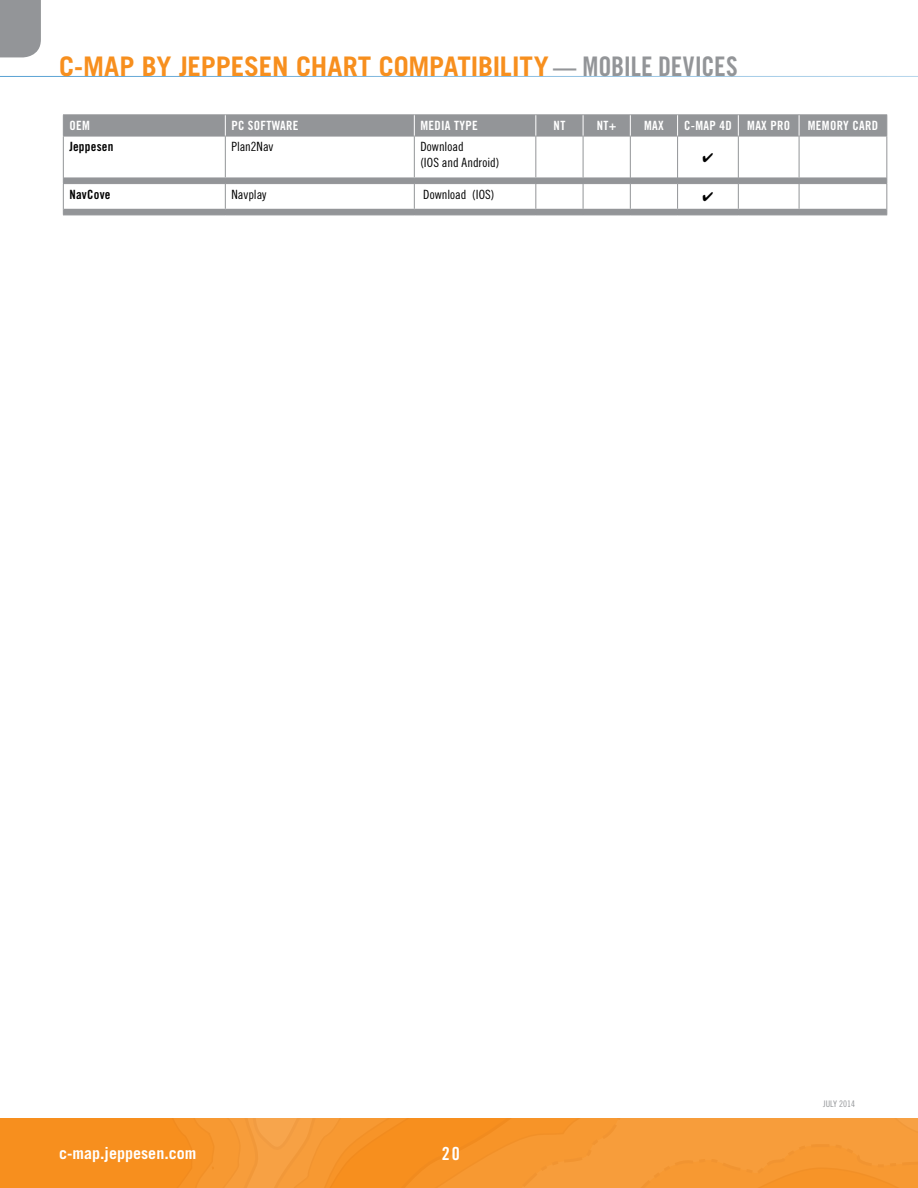
<style>
.page{position:relative;width:918px;height:1188px;background:#fff}
.page>*{position:absolute;margin:0;border:0;box-sizing:border-box;transform-origin:0 0}
.t1{font:700 27px "Trade Gothic LT Std";color:#f78f1e}
.t2{font:18px "Trade Gothic LT Std Bd Cn 20";color:#fff}
.t3{font:700 16.05px "Trade Gothic LT Std";color:#fff}
.t4{font:12.75px "Trade Gothic LT Std Bd Cn 20";letter-spacing:.025em;color:#fff}
.t5{font:12.75px/15.3px "Trade Gothic LT Std Cn 18";color:#000}
.t6{font:12.75px "Trade Gothic LT Std Bd Cn 20";letter-spacing:.02em;color:#000}
.t7{font:12.75px "Trade Gothic Bold Cond Twenty";letter-spacing:.02em;color:#000}
.t8{font:9px "Trade Gothic LT Std Cn 18";color:#939598}
.s1{font-size:24px;color:#939598}
.s2{font-family:"Trade Gothic LT Std Bd Cn 20";font-weight:400;color:#939598}
</style>
<div class="page">
<svg style="left:0;top:1119px;width:918px;height:69px;background:#f6962e"></svg>
<svg style="left:883px;top:1119px;width:35px;height:47px;background:#f69c3b"></svg>
<svg style="left:80px;top:1119px;width:621px;height:69px;background:#f6962d"></svg>
<div style="left:0;top:0;width:41px;height:57px;background:#939598"></div>
<hr style="left:0;top:76px;width:918px;height:1px;background:#56a0d3">
<hr style="left:414px;top:136px;width:1px;height:41px;background:#939598">
<hr style="left:225px;top:215px;width:189px;height:1px;background:#939598">
<hr style="left:535px;top:136px;width:1px;height:41px;background:#939598">
<hr style="left:886px;top:136px;width:1px;height:42px;background:#939598">
<hr style="left:536px;top:177px;width:47px;height:2px;background:#939598">
<hr style="left:583px;top:177px;width:47px;height:2px;background:#939598">
<hr style="left:631px;top:177px;width:46px;height:2px;background:#939598">
<hr style="left:678px;top:177px;width:60px;height:2px;background:#939598">
<hr style="left:739px;top:177px;width:60px;height:2px;background:#939598">
<hr style="left:799px;top:177px;width:87px;height:2px;background:#939598">
<hr style="left:583px;top:136px;width:1px;height:42px;background:#939598">
<hr style="left:630px;top:136px;width:1px;height:42px;background:#939598">
<hr style="left:677px;top:136px;width:1px;height:42px;background:#939598">
<hr style="left:738px;top:136px;width:1px;height:42px;background:#939598">
<hr style="left:799px;top:136px;width:1px;height:42px;background:#939598">
<hr style="left:414px;top:215px;width:122px;height:1px;background:#939598">
<hr style="left:536px;top:215px;width:47px;height:1px;background:#939598">
<hr style="left:583px;top:215px;width:47px;height:1px;background:#939598">
<hr style="left:630px;top:215px;width:48px;height:1px;background:#939598">
<hr style="left:678px;top:215px;width:60px;height:1px;background:#939598">
<hr style="left:738px;top:215px;width:61px;height:1px;background:#939598">
<hr style="left:799px;top:215px;width:88px;height:1px;background:#939598">
<hr style="left:63px;top:114px;width:162px;height:1px;background:#939598">
<hr style="left:225px;top:114px;width:189px;height:1px;background:#939598">
<hr style="left:414px;top:114px;width:122px;height:1px;background:#939598">
<hr style="left:536px;top:114px;width:47px;height:1px;background:#939598">
<hr style="left:583px;top:114px;width:47px;height:1px;background:#939598">
<hr style="left:630px;top:114px;width:48px;height:1px;background:#939598">
<hr style="left:678px;top:114px;width:60px;height:1px;background:#939598">
<hr style="left:738px;top:114px;width:61px;height:1px;background:#939598">
<hr style="left:799px;top:114px;width:88px;height:1px;background:#939598">
<hr style="left:63px;top:136px;width:162px;height:1px;background:#939598">
<hr style="left:225px;top:136px;width:189px;height:1px;background:#939598">
<hr style="left:414px;top:136px;width:122px;height:1px;background:#939598">
<hr style="left:536px;top:136px;width:47px;height:1px;background:#939598">
<hr style="left:583px;top:136px;width:47px;height:1px;background:#939598">
<hr style="left:630px;top:136px;width:48px;height:1px;background:#939598">
<hr style="left:678px;top:136px;width:60px;height:1px;background:#939598">
<hr style="left:738px;top:136px;width:61px;height:1px;background:#939598">
<hr style="left:799px;top:136px;width:88px;height:1px;background:#939598">
<hr style="left:64px;top:177px;width:161px;height:2px;background:#939598">
<hr style="left:225px;top:177px;width:189px;height:2px;background:#939598">
<hr style="left:414px;top:177px;width:122px;height:2px;background:#939598">
<div style="left:63px;top:115px;width:824px;height:21px;background:#939598"></div>
<hr style="left:63px;top:215px;width:162px;height:1px;background:#939598">
<hr style="left:63px;top:136px;width:1px;height:42px;background:#939598">
<hr style="left:225px;top:136px;width:1px;height:41px;background:#939598">
<svg style="left:63px;top:178px;width:824px;height:37px"></svg>
<h1 class="t1" style="left:59px;top:49px;width:678px">C-MAP by Jeppesen Chart Compatibility <span class="s1">—</span> <span class="s2">MOBILE DEVICES</span></h1>
<p class="t4" style="left:69px;top:118px;width:22px">OE M</p>
<p class="t4" style="left:231px;top:118px;width:69px">PC SOFTWARE</p>
<p class="t4" style="left:420px;top:118px;width:59px">MEDIA TYPE</p>
<p class="t4" style="left:554px;top:118px;width:13px">NT</p>
<p class="t4" style="left:597px;top:118px;width:21px">NT+</p>
<p class="t4" style="left:644px;top:118px;width:21px">MAX</p>
<p class="t4" style="left:684px;top:118px;width:100px">C-MAP 4D MAX PRO</p>
<p class="t4" style="left:808px;top:118px;width:72px">MEMORY CARD</p>
<p class="t6" style="left:69px;top:139px;width:46px">JEPPESEN</p>
<p class="t5" style="left:231px;top:139px;width:44px">Plan2Nav</p>
<p class="t5" style="left:420px;top:139px;width:80px">Download<br>(IOS and Android)</p>
<p class="t7" style="left:69px;top:187px;width:43px">NavCove</p>
<p class="t5" style="left:231px;top:186px;width:37px">Navplay</p>
<p class="t5" style="left:423px;top:186px;width:73px">Download (IOS)</p>
<p class="t3" style="left:59px;top:1144px;width:139px">c-map.jeppesen.com</p>
<h2 class="t2" style="left:442px;top:1142px;width:19px">20</h2>
<p class="t8" style="left:823px;top:1099px;width:33px">JULY 2014</p>
</div>
